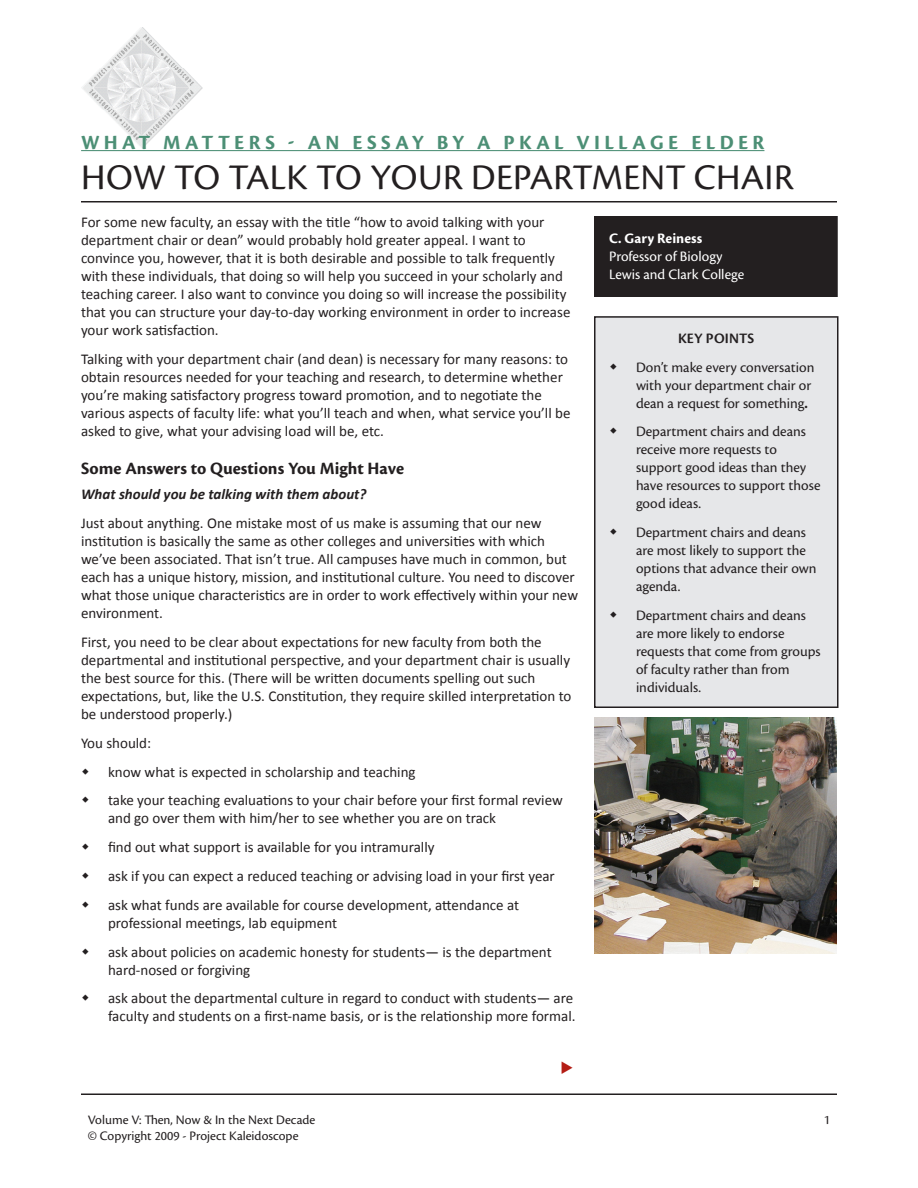
<style>
.page{position:relative;width:918px;height:1188px;background:#fff}
.page>*{position:absolute;margin:0;border:0;box-sizing:border-box;transform-origin:0 0}
.Title_-_First_Page{font:37.5px "Cronos Pro";letter-spacing:.005em;color:#231f20}
.PreTitle_-_First_Pag{font:700 21px "Cronos Pro";letter-spacing:.205em;color:#4c8f75}
.Subheading_2{font:700 18px "Cronos Pro";letter-spacing:.005em;color:#231f20}
.Body_Text{font:15px/18px "Calibri";color:#231f20}
.Body_Text_Bullet{font:15px/18px "Calibri";color:#231f20}
.Sidebar_Bullet{font:15px/18px "Cronos Pro";color:#231f20}
.Sidebar_Text__white{font:15px/18px "Cronos Pro";color:#fff}
.Body_Text-2{font:italic 700 15px "Calibri";color:#231f20}
.Sidebar_Heading{font:600 15px "Cronos Pro";letter-spacing:.01em;color:#231f20}
.t1{font:13.5px/16.2px "Cronos Pro";color:#231f20}
.s1{font-weight:700}
</style>
<div class="page">
<img style="left:82px;top:27px;width:120px;height:121px">
<hr style="left:81px;top:1094px;width:756px;height:1px;background:#231f20">
<hr style="left:81px;top:150px;width:683px;height:1px;background:#4c8f75">
<hr style="left:81px;top:201px;width:756px;height:1px;background:#231f20">
<div style="left:595px;top:317px;width:243px;height:390px;background:#e6e7e9"></div>
<div style="left:594px;top:316px;width:244px;height:392px;border:2px solid #231f20"></div>
<div style="left:595px;top:217px;width:242px;height:79px;background:#231f20"></div>
<div style="left:594px;top:216px;width:244px;height:81px;border:2px solid #231f20"></div>
<img style="left:594px;top:717px;width:243px;height:236px">
<p class="PreTitle_-_First_Pag" style="left:81px;top:130px;width:685px">what matters - an essay by a pkal village elder</p>
<p class="Title_-_First_Page" style="left:81px;top:156px;width:714px">how to talk to your department chair</p>
<p class="Body_Text" style="left:81px;top:213px;width:491px">For some new faculty, an essay with the title “how to avoid talking with your department chair or dean” would probably hold greater appeal. I want to convince you, however, that it is both desirable and possible to talk frequently with these individuals, that doing so will help you succeed in your scholarly and teaching career. I also want to convince you doing so will increase the possibility that you can structure your day-to-day working environment in order to increase your work satisfaction.</p>
<p class="Body_Text" style="left:81px;top:349px;width:491px">Talking with your department chair (and dean) is necessary for many reasons: to obtain resources needed for your teaching and research, to determine whether you’re making satisfactory progress toward promotion, and to negotiate the various aspects of faculty life: what you’ll teach and when, what service you’ll be asked to give, what your advising load will be, etc.</p>
<p class="Subheading_2" style="left:81px;top:458px;width:325px">Some Answers to Questions You Might Have</p>
<p class="Body_Text-2" style="left:81px;top:485px;width:287px">What should you be talking with them about?</p>
<p class="Body_Text" style="left:81px;top:514px;width:499px">Just about anything. One mistake most of us make is assuming that our new institution is basically the same as other colleges and universities with which we’ve been associated. That isn’t true. All campuses have much in common, but each has a unique history, mission, and institutional culture. You need to discover what those unique characteristics are in order to work effectively within your new environment.</p>
<p class="Body_Text" style="left:81px;top:632px;width:492px">First, you need to be clear about expectations for new faculty from both the departmental and institutional perspective, and your department chair is usually the best source for this. (There will be written documents spelling out such expectations, but, like the U.S. Constitution, they require skilled interpretation to be understood properly.)</p>
<p class="Body_Text" style="left:81px;top:733px;width:72px">You should:</p>
<p class="Body_Text_Bullet" style="left:108px;top:762px;width:309px">know what is expected in scholarship and teaching</p>
<p class="Body_Text_Bullet" style="left:108px;top:791px;width:456px">take your teaching evaluations to your chair before your first formal review and go over them with him/her to see whether you are on track</p>
<p class="Body_Text_Bullet" style="left:108px;top:838px;width:328px">find out what support is available for you intramurally</p>
<p class="Body_Text_Bullet" style="left:108px;top:866px;width:448px">ask if you can expect a reduced teaching or advising load in your first year</p>
<p class="Body_Text_Bullet" style="left:108px;top:895px;width:413px">ask what funds are available for course development, attendance at professional meetings, lab equipment</p>
<p class="Body_Text_Bullet" style="left:108px;top:942px;width:445px">ask about policies on academic honesty for students— is the department hard-nosed or forgiving</p>
<p class="Body_Text_Bullet" style="left:108px;top:989px;width:469px">ask about the departmental culture in regard to conduct with students— are faculty and students on a first-name basis, or is the relationship more formal.</p>
<p class="Sidebar_Text__white" style="left:609px;top:229px;width:137px"><span class="s1">C. Gary Reiness<br></span>Professor of Biology<br>Lewis and Clark College</p>
<p class="Sidebar_Heading" style="left:678px;top:330px;width:78px">KEY POINTS</p>
<p class="Sidebar_Bullet" style="left:636px;top:358px;width:180px">Don’t make every conversation with your department chair or dean a request for something<span class="s1">.</span></p>
<p class="Sidebar_Bullet" style="left:636px;top:423px;width:186px">Department chairs and deans receive more requests to support good ideas than they have resources to support those good ideas.</p>
<p class="Sidebar_Bullet" style="left:636px;top:524px;width:182px">Department chairs and deans are most likely to support the options that advance their own agenda.</p>
<p class="Sidebar_Bullet" style="left:636px;top:606px;width:186px">Department chairs and deans are more likely to endorse requests that come from groups of faculty rather than from individuals.</p>
<p class="t1" style="left:88px;top:1112px;width:229px">Volume V: Then, Now &amp; In the Next Decade © Copyright 2009 - Project Kaleidoscope</p>
</div>
